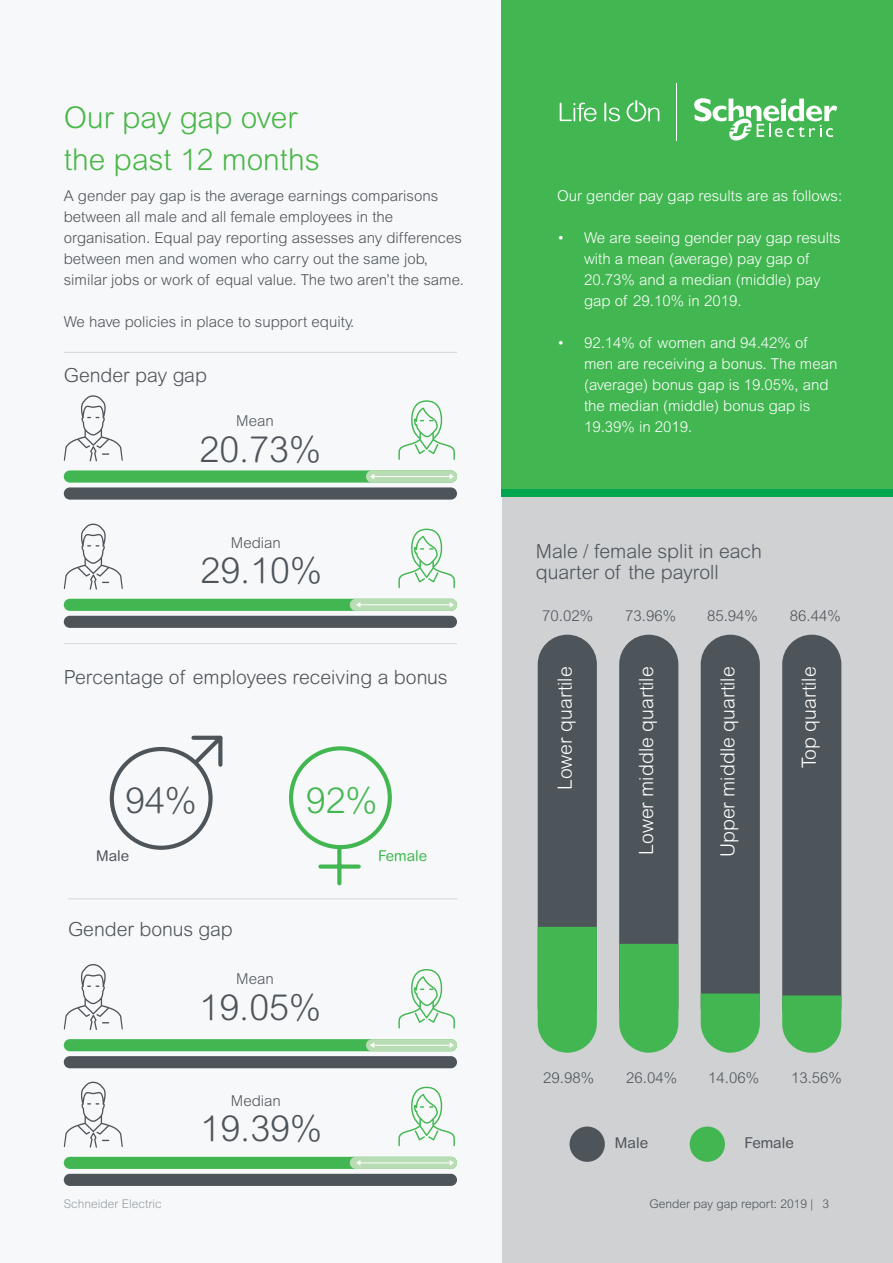
<style>
.page{position:relative;width:893px;height:1263px;background:#fff}
.page>*{position:absolute;margin:0;border:0;box-sizing:border-box;transform-origin:0 0}
.Subtitle{font:300 36px "Arial Rounded MT Pro";color:#4d545a}
.Subtitle-2{font:300 36px "Arial Rounded MT Pro";color:#42b751}
.Subtitle-3{font:300 30px "Arial Rounded MT Pro";color:#49b748}
.Paragraph_Style_1{font:300 19.5px "Arial Rounded MT Pro";color:#4d545a}
.Paragraph_Style_1-2{font:300 19.5px "Arial Rounded MT Pro";color:#fff}
.Body-copy{font:300 15px/21px "Arial MT Std";color:#4d545a}
.Body-copy-2{font:300 15px/21px "Arial MT Std";color:#fff}
.subtitle{font:15px "Arial Rounded MT Pro";color:#4d545a}
.subtitle-2{font:15px "Arial Rounded MT Pro";color:#42b751}
.t1{font:300 12px "Arial MT Std";color:#4d545a}
.t2{font:300 12px "Arial MT Std";color:#959ea4}
</style>
<div class="page">
<div style="left:502px;top:492px;width:391px;height:771px;background:#cfd1d3"></div>
<div style="left:782px;top:635px;width:59px;height:401px;background:#4d545a;border-radius:30px"></div>
<div style="left:701px;top:635px;width:59px;height:401px;background:#4d545a;border-radius:30px"></div>
<div style="left:619px;top:635px;width:59px;height:401px;background:#4d545a;border-radius:30px"></div>
<div style="left:538px;top:635px;width:59px;height:401px;background:#4d545a;border-radius:30px"></div>
<svg style="left:782px;top:995px;width:59px;height:58px;background:#51b85f"></svg>
<svg style="left:701px;top:993px;width:59px;height:60px;background:#51b85f"></svg>
<svg style="left:619px;top:944px;width:59px;height:109px;background:#4ab859"></svg>
<svg style="left:538px;top:927px;width:59px;height:126px;background:#49b857"></svg>
<div style="left:570px;top:1126px;width:35px;height:36px;background:#4d545a;border-radius:50%"></div>
<div style="left:690px;top:1126px;width:35px;height:36px;background:#42b751;border-radius:50%"></div>
<div style="left:0;top:0;width:502px;height:1263px;background:#f7f8f9"></div>
<div style="left:502px;top:489px;width:391px;height:7px;background:#00a54f"></div>
<div style="left:502px;top:0;width:391px;height:489px;background:#42b751"></div>
<svg style="left:64px;top:964px;width:59px;height:66px"></svg>
<svg style="left:398px;top:969px;width:57px;height:59px"></svg>
<div style="left:64px;top:1039px;width:393px;height:12px;background:#42b751;border-radius:6px"></div>
<div style="left:366px;top:1039px;width:91px;height:12px;background:#b8dcb3;border-radius:6px"></div>
<hr style="left:372px;top:1045px;width:79px;height:1px;background:#fff">
<svg style="left:450px;top:1042px;width:4px;height:6px"></svg>
<svg style="left:370px;top:1042px;width:4px;height:6px"></svg>
<svg style="left:64px;top:1082px;width:59px;height:66px"></svg>
<svg style="left:398px;top:1086px;width:57px;height:60px"></svg>
<div style="left:64px;top:1157px;width:393px;height:12px;background:#42b751;border-radius:6px"></div>
<div style="left:350px;top:1157px;width:107px;height:12px;background:#b8dcb3;border-radius:6px"></div>
<hr style="left:359px;top:1162px;width:92px;height:1px;background:#fff">
<svg style="left:450px;top:1160px;width:4px;height:6px"></svg>
<div style="left:110px;top:747px;width:103px;height:103px;border:4px solid #4d545a;border-radius:50%"></div>
<svg style="left:189px;top:735px;width:34px;height:34px"></svg>
<div style="left:289px;top:746px;width:103px;height:103px;border:4px solid #42b751;border-radius:50%"></div>
<svg style="left:337px;top:848px;width:4px;height:35px"></svg>
<div style="left:320px;top:864px;width:39px;height:5px;background:#42b751"></div>
<svg style="left:560px;top:103px;width:37px;height:18px"></svg>
<svg style="left:604px;top:103px;width:16px;height:18px"></svg>
<svg style="left:627px;top:100px;width:32px;height:22px"></svg>
<svg style="left:694px;top:98px;width:143px;height:43px"></svg>
<hr style="left:676px;top:84px;width:1px;height:57px;background:#fff">
<hr style="left:68px;top:898px;width:389px;height:1px;background:#d5d8dc">
<hr style="left:64px;top:643px;width:393px;height:1px;background:#d5d8dc">
<hr style="left:64px;top:352px;width:393px;height:1px;background:#d5d8dc">
<svg style="left:64px;top:395px;width:59px;height:66px"></svg>
<svg style="left:398px;top:400px;width:57px;height:60px"></svg>
<div style="left:64px;top:470px;width:393px;height:13px;background:#42b751;border-radius:6px"></div>
<div style="left:366px;top:470px;width:91px;height:13px;background:#b8dcb3;border-radius:6px"></div>
<hr style="left:372px;top:476px;width:79px;height:1px;background:#fff">
<svg style="left:450px;top:474px;width:4px;height:5px"></svg>
<svg style="left:370px;top:474px;width:4px;height:5px"></svg>
<svg style="left:64px;top:524px;width:59px;height:66px"></svg>
<svg style="left:398px;top:528px;width:57px;height:60px"></svg>
<div style="left:64px;top:599px;width:393px;height:12px;background:#42b751;border-radius:6px"></div>
<div style="left:350px;top:599px;width:107px;height:12px;background:#b8dcb3;border-radius:6px"></div>
<hr style="left:359px;top:604px;width:92px;height:1px;background:#fff">
<svg style="left:450px;top:602px;width:4px;height:5px"></svg>
<svg style="left:356px;top:602px;width:4px;height:5px"></svg>
<div style="left:64px;top:487px;width:393px;height:13px;background:#4d545a;border-radius:6px"></div>
<div style="left:64px;top:616px;width:393px;height:12px;background:#4d545a;border-radius:6px"></div>
<div style="left:64px;top:1056px;width:393px;height:12px;background:#4d545a;border-radius:6px"></div>
<div style="left:64px;top:1174px;width:393px;height:12px;background:#4d545a;border-radius:6px"></div>
<p class="Subtitle-3" style="left:64px;top:101px;width:235px">Our pay gap over</p>
<p class="Subtitle-3" style="left:64px;top:143px;width:258px">the past 12 months</p>
<p class="Body-copy" style="left:64px;top:185px;width:400px">A gender pay gap is the average earnings comparisons between all male and all female employees in the organisation. Equal pay reporting assesses any differences between men and women who carry out the same job,</p>
<p class="Body-copy" style="left:64px;top:269px;width:402px">similar jobs or work of equal value. The two aren’t the same.</p>
<p class="Body-copy" style="left:64px;top:311px;width:292px">We have policies in place to support equity.</p>
<p class="Paragraph_Style_1" style="left:64px;top:364px;width:145px">Gender pay gap</p>
<p class="Body-copy" style="left:236px;top:410px;width:39px">Mean</p>
<p class="Subtitle" style="left:199px;top:429px;width:123px">20.73%</p>
<p class="Body-copy" style="left:231px;top:532px;width:52px">Median</p>
<p class="Subtitle" style="left:201px;top:549px;width:123px">29.10%</p>
<p class="Paragraph_Style_1" style="left:64px;top:666px;width:385px">Percentage of employees receiving a bonus</p>
<p class="Subtitle" style="left:125px;top:779px;width:73px">94%</p>
<p class="Subtitle-2" style="left:306px;top:779px;width:73px">92%</p>
<p class="subtitle" style="left:96px;top:847px;width:35px">Male</p>
<p class="subtitle-2" style="left:378px;top:847px;width:51px">Female</p>
<p class="Paragraph_Style_1" style="left:68px;top:918px;width:166px">Gender bonus gap</p>
<p class="Body-copy" style="left:236px;top:968px;width:39px">Mean</p>
<p class="Subtitle" style="left:199px;top:987px;width:123px">19.05%</p>
<p class="Body-copy" style="left:231px;top:1090px;width:52px">Median</p>
<p class="Subtitle" style="left:201px;top:1107px;width:123px">19.39%</p>
<p class="Body-copy-2" style="left:557px;top:185px;width:287px">Our gender pay gap results are as follows:</p>
<p class="Body-copy-2" style="left:584px;top:227px;width:258px;text-indent:-27px">• We are seeing gender pay gap results with a mean (average) pay gap of<br>20.73% and a median (middle) pay gap of 29.10% in 2019.</p>
<p class="Body-copy-2" style="left:584px;top:332px;width:255px;text-indent:-27px">• 92.14% of women and 94.42% of men are receiving a bonus. The mean (average) bonus gap is 19.05%, and the median (middle) bonus gap is</p>
<p class="Body-copy-2" style="left:584px;top:416px;width:110px">19.39% in 2019.</p>
<p class="Paragraph_Style_1" style="left:536px;top:540px;width:228px">Male / female split in each</p>
<p class="Paragraph_Style_1" style="left:536px;top:561px;width:184px">quarter of the payroll</p>
<p class="Body-copy" style="left:542px;top:605px;width:52px">70.02%</p>
<p class="Body-copy" style="left:625px;top:605px;width:52px">73.96%</p>
<p class="Body-copy" style="left:707px;top:605px;width:52px">85.94%</p>
<p class="Body-copy" style="left:790px;top:605px;width:52px">86.44%</p>
<p class="Paragraph_Style_1-2" style="left:554px;top:790px;width:125px;rotate:-90deg">Lower quartile</p>
<p class="Paragraph_Style_1-2" style="left:635px;top:855px;width:190px;rotate:-90deg">Lower middle quartile</p>
<p class="Paragraph_Style_1-2" style="left:716px;top:857px;width:192px;rotate:-90deg">Upper middle quartile</p>
<p class="Paragraph_Style_1-2" style="left:798px;top:768px;width:103px;rotate:-90deg">Top quartile</p>
<p class="Body-copy" style="left:543px;top:1067px;width:52px">29.98%</p>
<p class="Body-copy" style="left:626px;top:1067px;width:52px">26.04%</p>
<p class="Body-copy" style="left:708px;top:1067px;width:52px">14.06%</p>
<p class="Body-copy" style="left:791px;top:1067px;width:52px">13.56%</p>
<p class="subtitle" style="left:615px;top:1134px;width:35px">Male</p>
<p class="subtitle" style="left:745px;top:1134px;width:51px">Female</p>
<p class="t2" style="left:64px;top:1197px;width:99px">Schneider Electric</p>
<p class="t1" style="left:649px;top:1197px;width:165px">Gender pay gap report: 2019 |</p>
<p class="t1" style="left:822px;top:1197px;width:8px">3</p>
</div>
